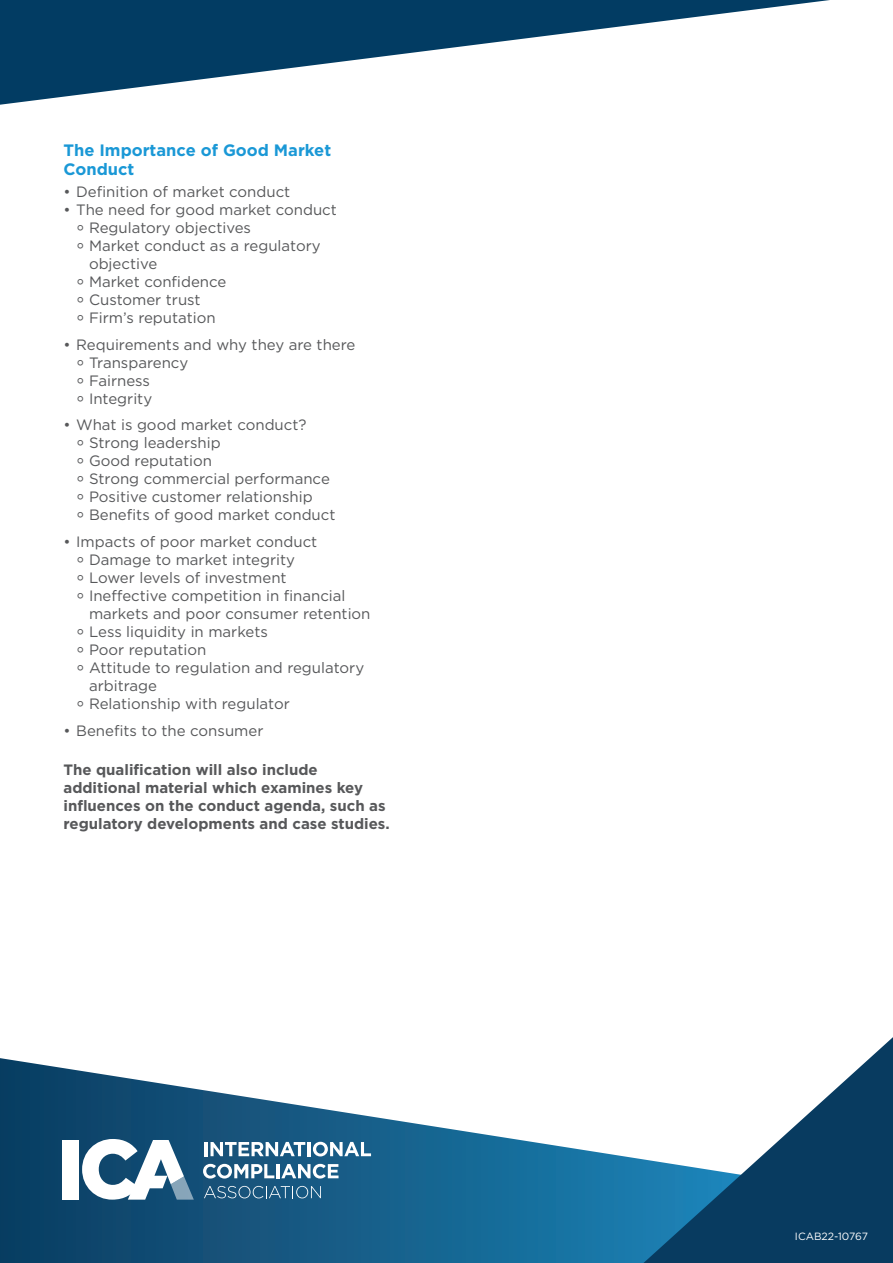
<style>
.page{position:relative;width:893px;height:1263px;background:#fff}
.page>*{position:absolute;margin:0;border:0;box-sizing:border-box;transform-origin:0 0}
.Main_Header{font:700 16.5px/19.5px "Gotham";color:#1a98d6}
.t1{font:15px/18px "Gotham";color:#57585a}
.Bullets{font:700 15px/18px "Gotham";color:#57585a}
.t2{font:10.5px "Gotham";color:#fff}
.s1{font-family:"Noto Sans"}
</style>
<div class="page">
<svg style="left:0;top:1058px;width:643px;height:205px"></svg>
<svg style="left:643px;top:1037px;width:250px;height:226px"></svg>
<hr style="left:204px;top:1142px;width:3px;height:14px;background:#fff">
<svg style="left:211px;top:1142px;width:94px;height:14px"></svg>
<hr style="left:307px;top:1142px;width:3px;height:14px;background:#fff">
<svg style="left:313px;top:1142px;width:58px;height:14px"></svg>
<svg style="left:203px;top:1164px;width:71px;height:14px"></svg>
<hr style="left:276px;top:1164px;width:3px;height:14px;background:#fff">
<svg style="left:281px;top:1164px;width:58px;height:14px"></svg>
<svg style="left:204px;top:1186px;width:117px;height:12px"></svg>
<svg style="left:82px;top:1139px;width:112px;height:60px"></svg>
<div style="left:62px;top:1140px;width:16px;height:59px;background:#fff"></div>
<svg style="left:0;top:0;width:830px;height:105px"></svg>
<p class="Main_Header" style="left:63px;top:140px;width:269px">The Importance of Good Market<br>Conduct</p>
<p class="t1" style="left:63px;top:183px;width:228px">• Definition of market conduct</p>
<p class="t1" style="left:63px;top:201px;width:275px">• The need for good market conduct</p>
<p class="t1" style="left:76px;top:219px;width:176px"><span class="s1">⸰</span> Regulatory objectives</p>
<p class="t1" style="left:89px;top:237px;width:233px;text-indent:-13px"><span class="s1">⸰</span> Market conduct as a regulatory objective</p>
<p class="t1" style="left:76px;top:273px;width:152px"><span class="s1">⸰</span> Market confidence</p>
<p class="t1" style="left:76px;top:291px;width:126px"><span class="s1">⸰</span> Customer trust</p>
<p class="t1" style="left:76px;top:309px;width:141px"><span class="s1">⸰</span> Firm’s reputation</p>
<p class="t1" style="left:63px;top:335px;width:293px">• Requirements and why they are there</p>
<p class="t1" style="left:76px;top:353px;width:114px"><span class="s1">⸰</span> Transparency</p>
<p class="t1" style="left:76px;top:371px;width:75px"><span class="s1">⸰</span> Fairness</p>
<p class="t1" style="left:76px;top:389px;width:77px"><span class="s1">⸰</span> Integrity</p>
<p class="t1" style="left:63px;top:416px;width:245px">• What is good market conduct?</p>
<p class="t1" style="left:76px;top:434px;width:146px"><span class="s1">⸰</span> Strong leadership</p>
<p class="t1" style="left:76px;top:452px;width:137px"><span class="s1">⸰</span> Good reputation</p>
<p class="t1" style="left:76px;top:470px;width:255px"><span class="s1">⸰</span> Strong commercial performance</p>
<p class="t1" style="left:76px;top:488px;width:238px"><span class="s1">⸰</span> Positive customer relationship</p>
<p class="t1" style="left:76px;top:506px;width:261px"><span class="s1">⸰</span> Benefits of good market conduct</p>
<p class="t1" style="left:63px;top:532px;width:255px">• Impacts of poor market conduct</p>
<p class="t1" style="left:76px;top:550px;width:220px"><span class="s1">⸰</span> Damage to market integrity</p>
<p class="t1" style="left:76px;top:568px;width:212px"><span class="s1">⸰</span> Lower levels of investment</p>
<p class="t1" style="left:89px;top:586px;width:283px;text-indent:-13px"><span class="s1">⸰</span> Ineffective competition in financial markets and poor consumer retention</p>
<p class="t1" style="left:76px;top:622px;width:193px"><span class="s1">⸰</span> Less liquidity in markets</p>
<p class="t1" style="left:76px;top:640px;width:132px"><span class="s1">⸰</span> Poor reputation</p>
<p class="t1" style="left:89px;top:658px;width:277px;text-indent:-13px"><span class="s1">⸰</span> Attitude to regulation and regulatory arbitrage</p>
<p class="t1" style="left:76px;top:694px;width:215px"><span class="s1">⸰</span> Relationship with regulator</p>
<p class="t1" style="left:63px;top:721px;width:201px">• Benefits to the consumer</p>
<p class="Bullets" style="left:63px;top:761px;width:328px">The qualification will also include additional material which examines key influences on the conduct agenda, such as regulatory developments and case studies.</p>
<p class="t2" style="left:795px;top:1229px;width:75px">ICAB22-10767</p>
</div>
